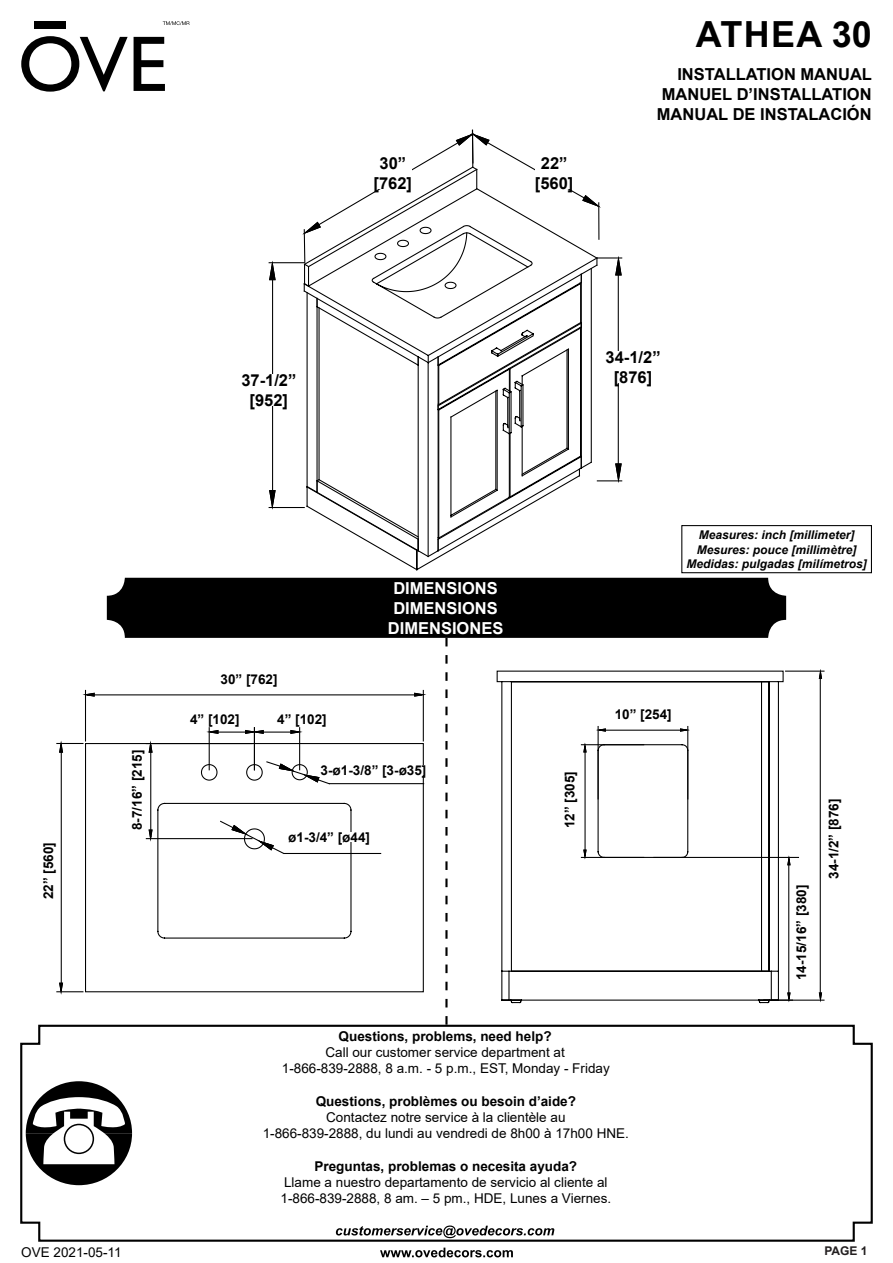
<style>
.page{position:relative;width:893px;height:1263px;background:#fff}
.page>*{position:absolute;margin:0;border:0;box-sizing:border-box;transform-origin:0 0}
.t1{font:700 36px "Arial";letter-spacing:.035em;color:#000}
.t2{font:700 16.5px "Arial";color:#000}
.t3{font:700 16.5px "Arial";color:#fff}
.t4{font:13.5px "Arial";color:#000}
.t5{font:700 13.5px "Arial";color:#000}
.t6{font:italic 700 12px "Arial";color:#000}
.t7{font:700 12px "Arial";color:#231f20}
</style>
<div class="page">
<hr style="left:654px;top:857px;width:144px;height:1px;background:#000">
<hr style="left:788px;top:865px;width:1px;height:127px;background:#000">
<svg style="left:787px;top:855px;width:4px;height:11px"></svg>
<svg style="left:787px;top:992px;width:4px;height:10px"></svg>
<hr style="left:786px;top:671px;width:38px;height:1px;background:#000">
<hr style="left:764px;top:999px;width:60px;height:2px;background:#000">
<hr style="left:820px;top:679px;width:1px;height:313px;background:#000">
<svg style="left:818px;top:669px;width:5px;height:10px"></svg>
<svg style="left:818px;top:992px;width:5px;height:10px"></svg>
<svg style="left:496px;top:670px;width:288px;height:334px"></svg>
<hr style="left:269px;top:507px;width:35px;height:1px;background:#000">
<hr style="left:269px;top:262px;width:35px;height:1px;background:#000">
<hr style="left:272px;top:396px;width:1px;height:94px;background:#000">
<hr style="left:272px;top:280px;width:1px;height:115px;background:#000">
<svg style="left:268px;top:489px;width:8px;height:21px"></svg>
<svg style="left:268px;top:261px;width:8px;height:20px"></svg>
<svg style="left:300px;top:129px;width:322px;height:380px"></svg>
<svg style="left:303px;top:225px;width:289px;height:313px"></svg>
<hr style="left:209px;top:728px;width:1px;height:42px;background:#000">
<hr style="left:218px;top:731px;width:27px;height:2px;background:#000">
<svg style="left:206px;top:729px;width:13px;height:6px"></svg>
<hr style="left:61px;top:752px;width:1px;height:231px;background:#000">
<svg style="left:57px;top:982px;width:26px;height:13px"></svg>
<svg style="left:57px;top:740px;width:26px;height:14px"></svg>
<hr style="left:299px;top:728px;width:1px;height:42px;background:#000">
<hr style="left:254px;top:728px;width:1px;height:42px;background:#000">
<hr style="left:263px;top:731px;width:28px;height:2px;background:#000">
<svg style="left:289px;top:729px;width:14px;height:6px"></svg>
<svg style="left:244px;top:729px;width:21px;height:6px"></svg>
<hr style="left:85px;top:690px;width:1px;height:51px;background:#000">
<hr style="left:423px;top:690px;width:1px;height:51px;background:#000">
<hr style="left:94px;top:694px;width:320px;height:1px;background:#000">
<svg style="left:82px;top:692px;width:14px;height:5px"></svg>
<svg style="left:413px;top:692px;width:13px;height:6px"></svg>
<svg style="left:85px;top:742px;width:339px;height:251px"></svg>
<hr style="left:329px;top:783px;width:95px;height:1px;background:#000">
<hr style="left:146px;top:743px;width:106px;height:1px;background:#000">
<hr style="left:146px;top:838px;width:106px;height:1px;background:#000">
<hr style="left:150px;top:752px;width:1px;height:78px;background:#000">
<svg style="left:148px;top:740px;width:6px;height:14px"></svg>
<svg style="left:148px;top:760px;width:204px;height:179px"></svg>
<svg style="left:21px;top:36px;width:107px;height:56px"></svg>
<svg style="left:134px;top:37px;width:31px;height:54px"></svg>
<div style="left:34px;top:21px;width:32px;height:7px;background:#000"></div>
<svg style="left:163px;top:21px;width:26px;height:4px"></svg>
<div style="left:681px;top:525px;width:191px;height:48px;border:1px solid #000"></div>
<div style="left:107px;top:578px;width:679px;height:60px;background:#000;border-radius:18px"></div>
<svg style="left:445px;top:638px;width:3px;height:386px"></svg>
<svg style="left:20px;top:1024px;width:853px;height:218px"></svg>
<svg style="left:26px;top:1081px;width:106px;height:104px"></svg>
<svg style="left:64px;top:1124px;width:30px;height:30px"></svg>
<div style="left:65px;top:1125px;width:28px;height:27px;background:#fff;border-radius:50%"></div>
<svg style="left:380px;top:1247px;width:133px;height:10px"></svg>
<div style="left:615px;top:709px;width:57px;height:10px;background:#fff"></div>
<div style="left:321px;top:765px;width:105px;height:10px;background:#fff"></div>
<div style="left:374px;top:157px;width:38px;height:32px;background:#fff"></div>
<div style="left:535px;top:157px;width:38px;height:32px;background:#fff"></div>
<div style="left:605px;top:351px;width:56px;height:32px;background:#fff"></div>
<div style="left:241px;top:374px;width:55px;height:32px;background:#fff"></div>
<div style="left:132px;top:750px;width:10px;height:80px;background:#fff"></div>
<div style="left:288px;top:832px;width:82px;height:10px;background:#fff"></div>
<div style="left:565px;top:771px;width:9px;height:57px;background:#fff"></div>
<p class="t2" style="left:379px;top:152px;width:28px">30”</p>
<p class="t2" style="left:374px;top:172px;width:40px">[762]</p>
<p class="t2" style="left:541px;top:152px;width:28px">22”</p>
<p class="t2" style="left:535px;top:172px;width:40px">[560]</p>
<p class="t1" style="left:696px;top:9px;width:177px">ATHEA 30</p>
<p class="t2" style="left:677px;top:63px;width:196px">INSTALLATION MANUAL</p>
<p class="t2" style="left:662px;top:82px;width:211px">MANUEL D’INSTALLATION</p>
<p class="t2" style="left:657px;top:102px;width:216px">MANUAL DE INSTALACIÓN</p>
<p class="t2" style="left:605px;top:346px;width:57px">34-1/2”</p>
<p class="t2" style="left:241px;top:369px;width:57px">37-1/2”</p>
<p class="t2" style="left:614px;top:366px;width:40px">[876]</p>
<p class="t2" style="left:250px;top:389px;width:40px">[952]</p>
<p class="t5" style="left:39px;top:899px;width:59px;rotate:-90deg">22” [560]</p>
<p class="t5" style="left:128px;top:830px;width:82px;rotate:-90deg">8-7/16” [215]</p>
<p class="t4" style="left:21px;top:1243px;width:102px">OVE 2021-05-11</p>
<p class="t3" style="left:393px;top:577px;width:106px">DIMENSIONS</p>
<p class="t3" style="left:393px;top:596px;width:106px">DIMENSIONS</p>
<p class="t3" style="left:388px;top:616px;width:117px">DIMENSIONES</p>
<p class="t5" style="left:221px;top:670px;width:59px">30” [762]</p>
<p class="t5" style="left:190px;top:709px;width:51px">4” [102]</p>
<p class="t5" style="left:277px;top:709px;width:51px">4” [102]</p>
<p class="t5" style="left:615px;top:704px;width:59px">10” [254]</p>
<p class="t5" style="left:321px;top:761px;width:107px">3-ø1-3/8” [3-ø35]</p>
<p class="t5" style="left:560px;top:828px;width:59px;rotate:-90deg">12” [305]</p>
<p class="t5" style="left:288px;top:828px;width:83px">ø1-3/4” [ø44]</p>
<p class="t6" style="left:699px;top:527px;width:157px">Measures: inch [millimeter]</p>
<p class="t6" style="left:697px;top:541px;width:161px">Mesures: pouce [millimètre]</p>
<p class="t6" style="left:687px;top:556px;width:182px">Medidas: pulgadas [milímetros]</p>
<p class="t5" style="left:792px;top:980px;width:97px;rotate:-90deg">14-15/16” [380]</p>
<p class="t5" style="left:824px;top:879px;width:82px;rotate:-90deg">34-1/2” [876]</p>
<p class="t5" style="left:339px;top:1027px;width:215px">Questions, problems, need help?</p>
<p class="t4" style="left:325px;top:1043px;width:241px">Call our customer service department at</p>
<p class="t4" style="left:282px;top:1059px;width:329px">1-866-839-2888, 8 a.m. - 5 p.m., EST, Monday - Friday</p>
<p class="t5" style="left:316px;top:1091px;width:262px">Questions, problèmes ou besoin d’aide?</p>
<p class="t4" style="left:326px;top:1108px;width:241px">Contactez notre service à la clientèle au</p>
<p class="t4" style="left:263px;top:1124px;width:368px">1-866-839-2888, du lundi au vendredi de 8h00 à 17h00 HNE.</p>
<p class="t5" style="left:315px;top:1156px;width:264px">Preguntas, problemas o necesita ayuda?</p>
<p class="t4" style="left:284px;top:1173px;width:325px">Llame a nuestro departamento de servicio al cliente al</p>
<p class="t4" style="left:280px;top:1189px;width:332px">1-866-839-2888, 8 am. – 5 pm., HDE, Lunes a Viernes.</p>
<p class="t7" style="left:824px;top:1242px;width:45px">PAGE 1</p>
</div>
